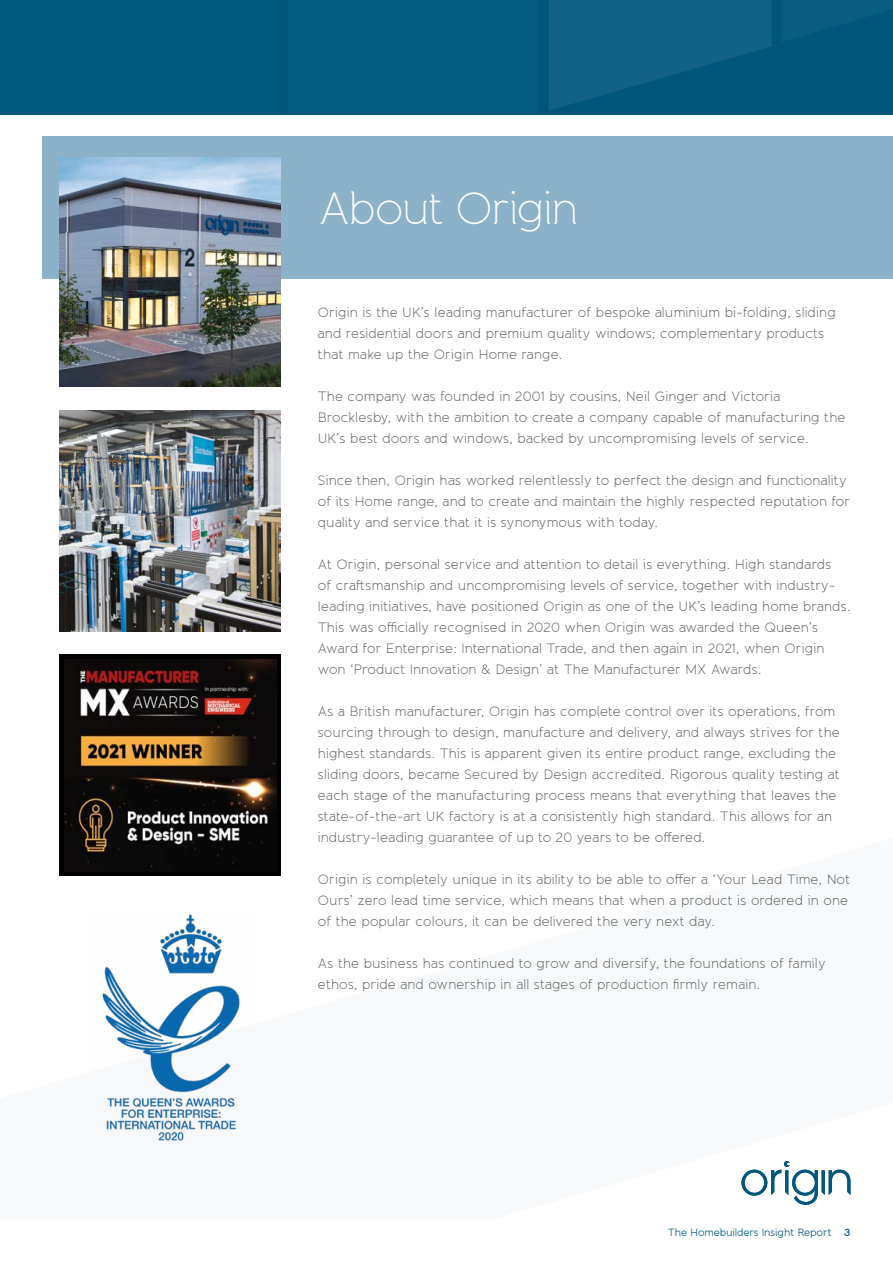
<style>
.page{position:relative;width:893px;height:1263px;background:#fff}
.page>*{position:absolute;margin:0;border:0;box-sizing:border-box;transform-origin:0 0}
.t1{font:200 45px "Banda";letter-spacing:-.03em;color:#fff}
.t2{font:300 13.5px/21px "Banda";letter-spacing:.005em;color:#575756}
.t3{font:10.5px "Banda";letter-spacing:-.015em;color:#00577b}
.s1{font-weight:600}
</style>
<div class="page">
<svg style="left:741px;top:1161px;width:109px;height:44px"></svg>
<div style="left:0;top:0;width:893px;height:115px;background:#00577b"></div>
<svg style="left:549px;top:0;width:222px;height:110px"></svg>
<img style="left:60px;top:410px;width:221px;height:221px">
<div style="left:43px;top:136px;width:850px;height:143px;background:#8bb2c9"></div>
<img style="left:60px;top:157px;width:221px;height:230px">
<div style="left:60px;top:655px;width:221px;height:221px;background:#000"></div>
<img style="left:64px;top:659px;width:213px;height:213px">
<img style="left:102px;top:914px;width:139px;height:227px">
<h1 class="t1" style="left:319px;top:181px;width:261px">About Origin</h1>
<p class="t2" style="left:318px;top:301px;width:519px">Origin is the UK’s leading manufacturer of bespoke aluminium bi-folding, sliding and residential doors and premium quality windows; complementary products that make up the Origin Home range.</p>
<p class="t2" style="left:318px;top:385px;width:529px">The company was founded in 2001 by cousins, Neil Ginger and Victoria<br>Brocklesby, with the ambition to create a company capable of manufacturing the<br>UK’s best doors and windows, backed by uncompromising levels of service.</p>
<p class="t2" style="left:318px;top:469px;width:534px">Since then, Origin has worked relentlessly to perfect the design and functionality of its Home range, and to create and maintain the highly respected reputation for quality and service that it is synonymous with today.</p>
<p class="t2" style="left:318px;top:553px;width:534px">At Origin, personal service and attention to detail is everything. High standards<br>of craftsmanship and uncompromising levels of service, together with industry&shy;leading initiatives, have positioned Origin as one of the UK’s leading home brands.<br>This was officially recognised in 2020 when Origin was awarded the Queen’s Award for Enterprise: International Trade, and then again in 2021, when Origin won ‘Product Innovation &amp; Design’ at The Manufacturer MX Awards.</p>
<p class="t2" style="left:318px;top:700px;width:523px">As a British manufacturer, Origin has complete control over its operations, from sourcing through to design, manufacture and delivery, and always strives for the highest standards. This is apparent given its entire product range, excluding the sliding doors, became Secured by Design accredited. Rigorous quality testing at each stage of the manufacturing process means that everything that leaves the state-of-the-art UK factory is at a consistently high standard. This allows for an industry-leading guarantee of up to 20 years to be offered.</p>
<p class="t2" style="left:318px;top:868px;width:534px">Origin is completely unique in its ability to be able to offer a ‘Your Lead Time, Not<br>Ours’ zero lead time service, which means that when a product is ordered in one of the popular colours, it can be delivered the very next day.</p>
<p class="t2" style="left:318px;top:952px;width:509px">As the business has continued to grow and diversify, the foundations of family ethos, pride and ownership in all stages of production firmly remain.</p>
<p class="t3" style="left:668px;top:1226px;width:184px">The Homebuilders Insight Report <span class="s1">3</span></p>
</div>
